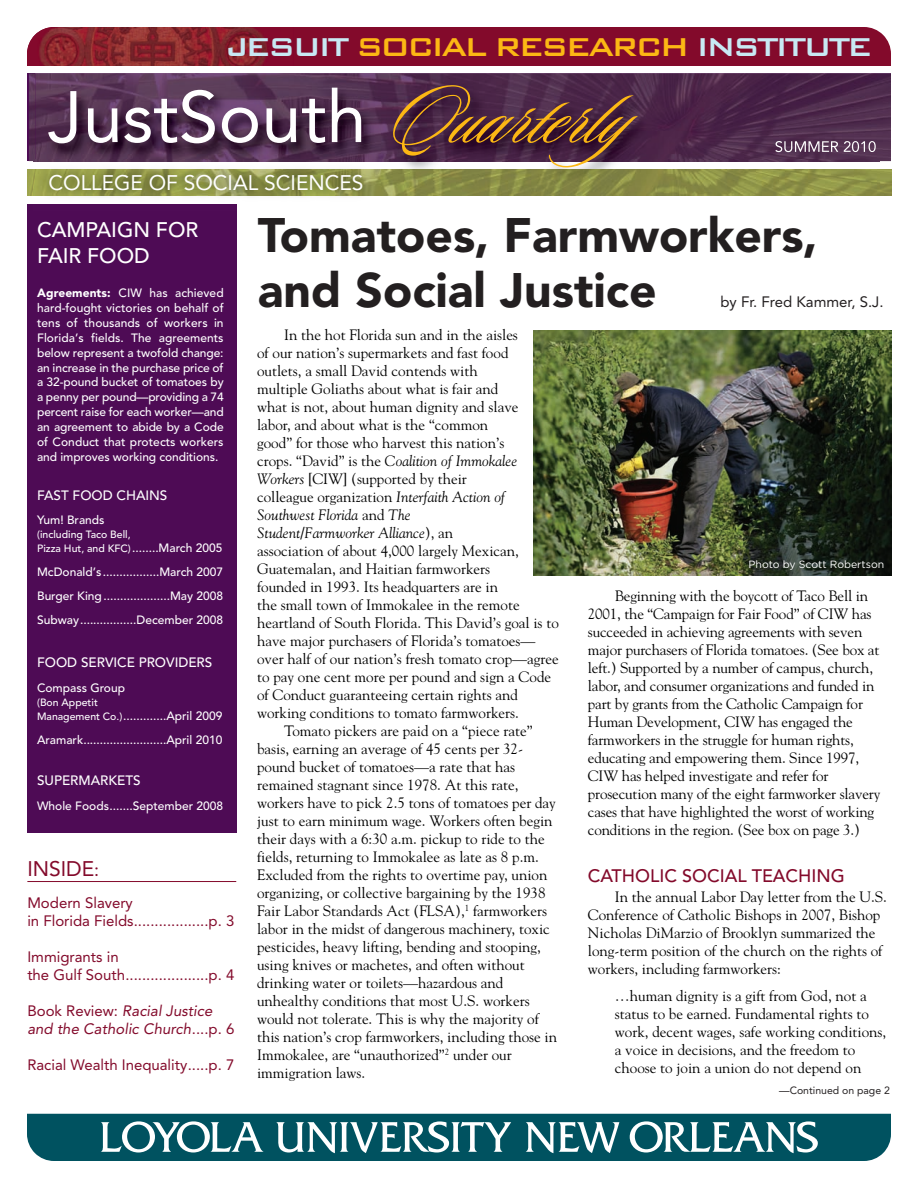
<style>
.page{position:relative;width:918px;height:1188px;background:#fff}
.page>*{position:absolute;margin:0;border:0;box-sizing:border-box;transform-origin:0 0}
.t1{font:72px "Avenir";color:#fff}
.t2{font:900 48px/55.5px "Avenir";color:#231f20}
.t3{font:500 34.5px "Bank Gothic BT";letter-spacing:-.1em;color:#c8e9f3}
.t4{font:21px "Avenir";color:#fff}
.t5{font:500 21px/26.1px "Avenir";color:#fff}
.t6{font:21px "Avenir";color:#830a2b}
.t7{font:500 18px "Avenir";color:#830a2b}
.t8{font:15px/18px "Goudy";color:#000}
.t9{font:15px/18px "Avenir";color:#830a2b}
.t10{font:italic 15px "Goudy";color:#000}
.t11{font:italic 15px/18px "Avenir";letter-spacing:.005em;color:#830a2b}
.t12{font:15px "Avenir";color:#231f20}
.t13{font:500 13.5px "Avenir";color:#fff}
.t14{font:500 12px/15px "Avenir";color:#fff;text-align:justify}
.t15{font:500 10.5px "Avenir";color:#fff}
.t16{font:10.5px "Gotham";color:#fff}
.t17{font:10.5px "Avenir";color:#231f20}
.s1{color:#fcb814}
.s2{font-family:"Sloop Script One";font-size:88.5px;color:#fcb814}
.s3{font-weight:900}
.s4{font-size:10.5px}
.s5{font-size:18px}
.s6{font-style:normal}
.s7{font-style:italic}
</style>
<div class="page">
<div style="left:294px;top:27px;width:597px;height:39px;background:#830a2b"></div>
<img style="left:27px;top:27px;width:267px;height:39px">
<svg style="left:27px;top:1114px;width:864px;height:47px"></svg>
<div style="left:27px;top:204px;width:209px;height:629px;background:#4e0b55"></div>
<img style="left:27px;top:169px;width:9px;height:27px">
<img style="left:36px;top:73px;width:856px;height:123px">
<img style="left:775px;top:141px;width:101px;height:11px">
<img style="left:879px;top:169px;width:12px;height:27px">
<img style="left:36px;top:159px;width:843px;height:37px">
<img style="left:533px;top:330px;width:358px;height:246px">
<hr style="left:27px;top:881px;width:209px;height:1px;background:#830a2b">
<h3 class="t3" style="left:226px;top:24px;width:649px">JESUIT <span class="s1">SOCIAL RESEARCH</span> INSTITUTE</h3>
<h1 class="t1" style="left:48px;top:88px;width:645px">JustSouth <span class="s2">Quarterly</span></h1>
<h3 class="t4" style="left:48px;top:174px;width:317px">COLLEGE OF SOCIAL SCIENCES</h3>
<h3 class="t5" style="left:37px;top:218px;width:163px">CAMPAIGN FOR<br>FAIR FOOD</h3>
<p class="t14" style="left:37px;top:286px;width:188px"><span class="s3">Agreements:</span> CIW has achieved hard-fought victories on behalf of tens of thousands of workers in Florida’s fields. The agreements below represent a twofold change: an increase in the purchase price of a 32-pound bucket of tomatoes by a penny per pound—providing a 74 percent raise for each worker—and an agreement to abide by a Code of Conduct that protects workers and improves working conditions.</p>
<p class="t13" style="left:37px;top:490px;width:132px">FAST FOOD CHAINS</p>
<p class="t14" style="left:37px;top:514px;width:69px">Yum! Brands</p>
<p class="t15" style="left:37px;top:530px;width:95px">(including Taco Bell,</p>
<p class="t14" style="left:37px;top:537px;width:188px;line-height:24px"><span class="s4">Pizza Hut, and KFC)</span>........March 2005<br>McDonald’s .................March 2007<br>Burger King....................May 2008<br>Subway.................December 2008</p>
<p class="t13" style="left:37px;top:657px;width:177px">FOOD SERVICE PROVIDERS</p>
<p class="t14" style="left:37px;top:681px;width:89px">Compass Group</p>
<p class="t15" style="left:37px;top:698px;width:62px">(Bon Appetit</p>
<p class="t14" style="left:37px;top:705px;width:187px;line-height:24px"><span class="s4">Management Co.)</span>.............April 2009<br>Aramark.........................April 2010</p>
<p class="t13" style="left:37px;top:775px;width:105px">SUPERMARKETS</p>
<p class="t14" style="left:37px;top:799px;width:188px">Whole Foods.......September 2008</p>
<h3 class="t6" style="left:27px;top:860px;width:73px">INSIDE<span class="s5">:</span></h3>
<p class="t9" style="left:27px;top:895px;width:209px">Modern Slavery<br>in Florida Fields..................p. 3</p>
<p class="t9" style="left:27px;top:949px;width:209px">Immigrants in<br>the Gulf South....................p. 4</p>
<p class="t11" style="left:27px;top:1003px;width:209px"><span class="s6">Book Review:</span> Racial Justice and the Catholic Church<span class="s6">....p. 6</span></p>
<p class="t9" style="left:27px;top:1057px;width:209px">Racial Wealth Inequality.....p. 7</p>
<h2 class="t2" style="left:258px;top:211px;width:562px">Tomatoes, Farmworkers, and Social Justice</h2>
<p class="t12" style="left:721px;top:296px;width:165px">by Fr. Fred Kammer, S.J.</p>
<p class="t8" style="left:284px;top:326px;width:235px">In the hot Florida sun and in the aisles</p>
<p class="t8" style="left:257px;top:344px;width:253px">of our nation’s supermarkets and fast food</p>
<p class="t8" style="left:257px;top:362px;width:222px">outlets, a small David contends with</p>
<p class="t8" style="left:257px;top:380px;width:243px">multiple Goliaths about what is fair and</p>
<p class="t8" style="left:257px;top:398px;width:263px">what is not, about human dignity and slave</p>
<p class="t8" style="left:257px;top:416px;width:233px">labor, and about what is the “common</p>
<p class="t8" style="left:257px;top:434px;width:249px">good” for those who harvest this nation’s</p>
<p class="t10" style="left:257px;top:452px;width:262px"><span class="s6">crops. “David” is the</span> Coalition of Immokalee</p>
<p class="t8" style="left:257px;top:470px;width:211px"><span class="s7">Workers</span> [CIW] (supported by their</p>
<p class="t8" style="left:257px;top:488px;width:250px">colleague organization <span class="s7">Interfaith Action of</span></p>
<p class="t10" style="left:257px;top:506px;width:155px">Southwest Florida <span class="s6">and</span> The</p>
<p class="t10" style="left:257px;top:524px;width:198px">Student/Farmworker Alliance<span class="s6">), an</span></p>
<p class="t8" style="left:257px;top:542px;width:263px">association of about 4,000 largely Mexican,</p>
<p class="t8" style="left:257px;top:560px;width:235px">Guatemalan, and Haitian farmworkers</p>
<p class="t8" style="left:257px;top:578px;width:242px">founded in 1993. Its headquarters are in</p>
<p class="t8" style="left:257px;top:596px;width:264px">the small town of Immokalee in the remote</p>
<p class="t8" style="left:257px;top:614px;width:303px">heartland of South Florida. This David’s goal is to</p>
<p class="t8" style="left:257px;top:632px;width:280px">have major purchasers of Florida’s tomatoes—</p>
<p class="t8" style="left:257px;top:650px;width:303px">over half of our nation’s fresh tomato crop—agree</p>
<p class="t8" style="left:257px;top:668px;width:296px">to pay one cent more per pound and sign a Code</p>
<p class="t8" style="left:257px;top:686px;width:262px">of Conduct guaranteeing certain rights and</p>
<p class="t8" style="left:257px;top:704px;width:263px">working conditions to tomato farmworkers.</p>
<p class="t8" style="left:284px;top:722px;width:250px">Tomato pickers are paid on a “piece rate”</p>
<p class="t8" style="left:257px;top:740px;width:267px">basis, earning an average of 45 cents per 32-</p>
<p class="t8" style="left:257px;top:758px;width:260px">pound bucket of tomatoes—a rate that has</p>
<p class="t8" style="left:257px;top:776px;width:263px">remained stagnant since 1978. At this rate,</p>
<p class="t8" style="left:257px;top:794px;width:300px">workers have to pick 2.5 tons of tomatoes per day</p>
<p class="t8" style="left:257px;top:812px;width:297px">just to earn minimum wage. Workers often begin</p>
<p class="t8" style="left:257px;top:830px;width:289px">their days with a 6:30 a.m. pickup to ride to the</p>
<p class="t8" style="left:257px;top:848px;width:283px">fields, returning to Immokalee as late as 8 p.m.</p>
<p class="t8" style="left:257px;top:866px;width:292px">Excluded from the rights to overtime pay, union</p>
<p class="t8" style="left:257px;top:884px;width:290px">organizing, or collective bargaining by the 1938</p>
<p class="t8" style="left:257px;top:902px;width:292px">Fair Labor Standards Act (FLSA),<sup>1</sup> farmworkers</p>
<p class="t8" style="left:257px;top:920px;width:294px">labor in the midst of dangerous machinery, toxic</p>
<p class="t8" style="left:257px;top:938px;width:285px">pesticides, heavy lifting, bending and stooping,</p>
<p class="t8" style="left:257px;top:956px;width:269px">using knives or machetes, and often without</p>
<p class="t8" style="left:257px;top:974px;width:248px">drinking water or toilets—hazardous and</p>
<p class="t8" style="left:257px;top:992px;width:274px">unhealthy conditions that most U.S. workers</p>
<p class="t8" style="left:257px;top:1010px;width:283px">would not tolerate. This is why the majority of</p>
<p class="t8" style="left:257px;top:1028px;width:302px">this nation’s crop farmworkers, including those in</p>
<p class="t8" style="left:257px;top:1046px;width:256px">Immokalee, are “unauthorized”<sup>2</sup> under our</p>
<p class="t8" style="left:257px;top:1064px;width:110px">immigration laws.</p>
<p class="t16" style="left:749px;top:561px;width:137px">Photo by Scott Robertson</p>
<p class="t8" style="left:588px;top:586px;width:294px;text-indent:27px">Beginning with the boycott of Taco Bell in 2001, the “Campaign for Fair Food” of CIW has succeeded in achieving agreements with seven major purchasers of Florida tomatoes. (See box at left.) Supported by a number of campus, church, labor, and consumer organizations and funded in part by grants from the Catholic Campaign for Human Development, CIW has engaged the farmworkers in the struggle for human rights, educating and empowering them. Since 1997, CIW has helped investigate and refer for prosecution many of the eight farmworker slavery cases that have highlighted the worst of working conditions in the region. (See box on page 3.)</p>
<p class="t7" style="left:588px;top:868px;width:259px">CATHOLIC SOCIAL TEACHING</p>
<p class="t8" style="left:588px;top:888px;width:301px;text-indent:27px">In the annual Labor Day letter from the U.S.<br>Conference of Catholic Bishops in 2007, Bishop Nicholas DiMarzio of Brooklyn summarized the long-term position of the church on the rights of workers, including farmworkers:</p>
<p class="t8" style="left:615px;top:987px;width:273px">…human dignity is a gift from God, not a status to be earned. Fundamental rights to work, decent wages, safe working conditions, a voice in decisions, and the freedom to choose to join a union do not depend on</p>
<p class="t17" style="left:779px;top:1086px;width:112px">—Continued on page 2</p>
</div>
